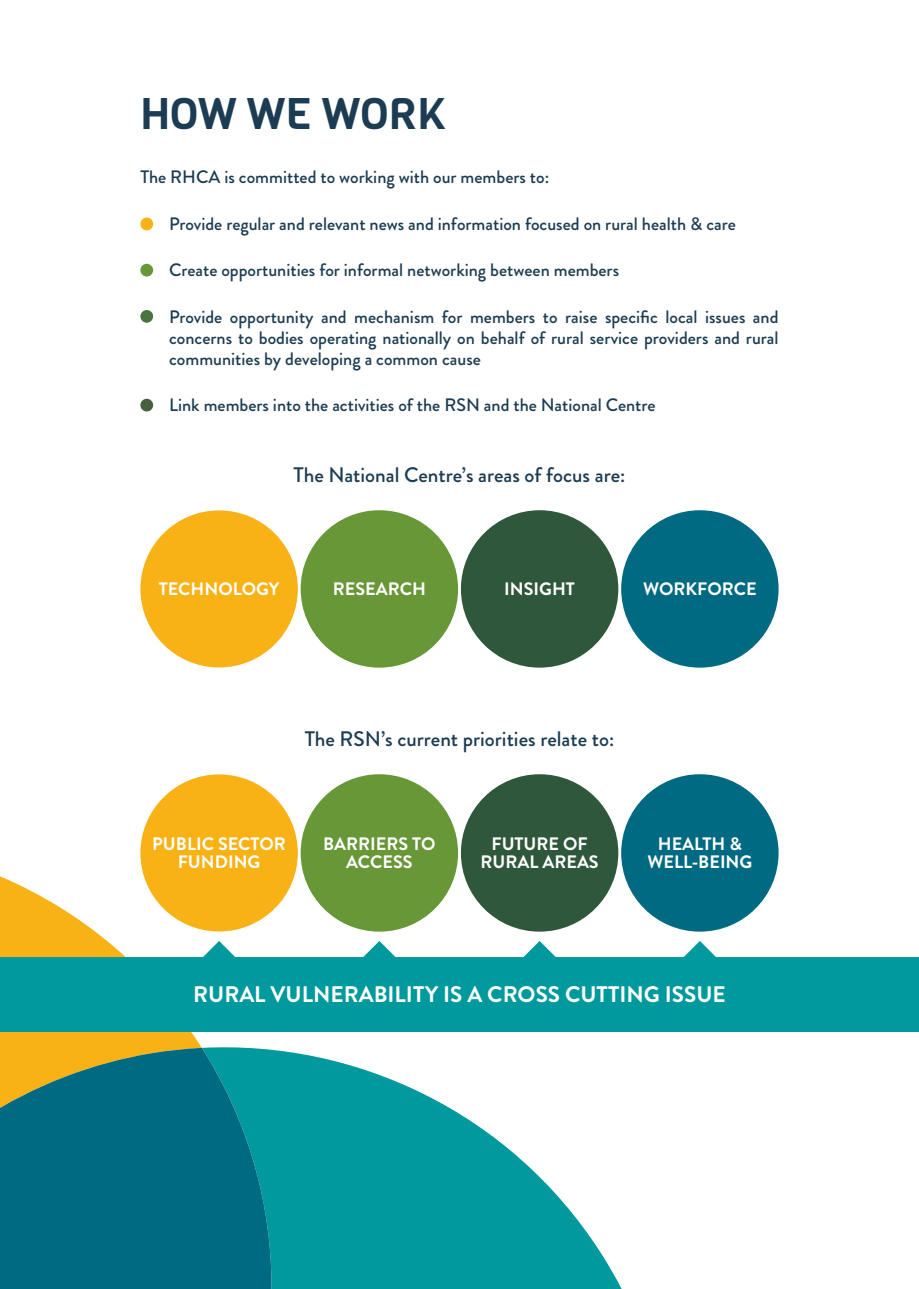
<style>
.page{position:relative;width:919px;height:1289px;background:#fff}
.page>*{position:absolute;margin:0;border:0;box-sizing:border-box;transform-origin:0 0}
.t1{font:43.5px "Viga";color:#1b3c52}
.t2{font:700 22.5px "Brandon Grotesque";color:#fff}
.t3{font:500 21px "Brandon Grotesque";color:#1b3c52}
.t4{font:500 18px/21px "Brandon Grotesque";color:#1b3c52;text-align:justify}
.t5{font:700 18px/18px "Brandon Grotesque";color:#fff;text-align:center}
</style>
<div class="page">
<div style="left:140px;top:510px;width:158px;height:157px;background:#f8b215;border-radius:50%"></div>
<svg style="left:0;top:861px;width:202px;height:186px"></svg>
<svg style="left:292px;top:1052px;width:329px;height:236px;fill:#00999d"></svg>
<svg style="left:0;top:1047px;width:292px;height:241px;background:#107580"></svg>
<div style="left:140px;top:217px;width:13px;height:13px;background:#f8b215;border-radius:50%"></div>
<div style="left:140px;top:399px;width:13px;height:12px;background:#46603e;border-radius:50%"></div>
<div style="left:140px;top:310px;width:13px;height:13px;background:#49743e;border-radius:50%"></div>
<div style="left:140px;top:264px;width:13px;height:12px;background:#679737;border-radius:50%"></div>
<div style="left:140px;top:774px;width:158px;height:157px;background:#f8b215;border-radius:50%"></div>
<div style="left:300px;top:774px;width:158px;height:157px;background:#679737;border-radius:50%"></div>
<div style="left:461px;top:774px;width:157px;height:157px;background:#2f573c;border-radius:50%"></div>
<div style="left:300px;top:510px;width:158px;height:157px;background:#679737;border-radius:50%"></div>
<div style="left:461px;top:510px;width:157px;height:157px;background:#2f573c;border-radius:50%"></div>
<div style="left:0;top:957px;width:918px;height:74px;background:#00999d"></div>
<svg style="left:203px;top:941px;width:32px;height:16px"></svg>
<svg style="left:523px;top:941px;width:33px;height:16px"></svg>
<svg style="left:363px;top:941px;width:32px;height:16px"></svg>
<svg style="left:684px;top:941px;width:32px;height:16px"></svg>
<div style="left:621px;top:510px;width:157px;height:157px;background:#006a83;border-radius:50%"></div>
<div style="left:621px;top:774px;width:157px;height:157px;background:#006a83;border-radius:50%"></div>
<h1 class="t1" style="left:140px;top:85px;width:307px">HOW WE WORK</h1>
<p class="t4" style="left:140px;top:166px;width:410px">The RHCA is committed to working with our members to:</p>
<p class="t4" style="left:169px;top:213px;width:568px">Provide regular and relevant news and information focused on rural health &amp; care</p>
<p class="t4" style="left:169px;top:260px;width:451px">Create opportunities for informal networking between members</p>
<p class="t4" style="left:169px;top:306px;width:611px">Provide opportunity and mechanism for members to raise specific local issues and concerns to bodies operating nationally on behalf of rural service providers and rural communities by developing a common cause</p>
<p class="t4" style="left:169px;top:395px;width:488px">Link members into the activities of the RSN and the National Centre</p>
<p class="t3" style="left:293px;top:460px;width:333px">The National Centre’s areas of focus are:</p>
<p class="t5" style="left:159px;top:579px;width:122px">TECHNOLOGY</p>
<p class="t5" style="left:333px;top:579px;width:94px">RESEARCH</p>
<p class="t5" style="left:504px;top:579px;width:72px">INSIGHT</p>
<p class="t5" style="left:643px;top:579px;width:115px">WORKFORCE</p>
<p class="t3" style="left:305px;top:724px;width:311px">The RSN’s current priorities relate to:</p>
<p class="t5" style="left:152px;top:835px;width:135px">PUBLIC SECTOR<br>FUNDING</p>
<p class="t5" style="left:323px;top:835px;width:114px">BARRIERS TO<br>ACCESS</p>
<p class="t5" style="left:480px;top:835px;width:120px">FUTURE OF<br>RURAL AREAS</p>
<p class="t5" style="left:647px;top:835px;width:106px">HEALTH &amp;<br>WELL-BEING</p>
<p class="t2" style="left:193px;top:978px;width:534px">RURAL VULNERABILITY IS A CROSS CUTTING ISSUE</p>
</div>
